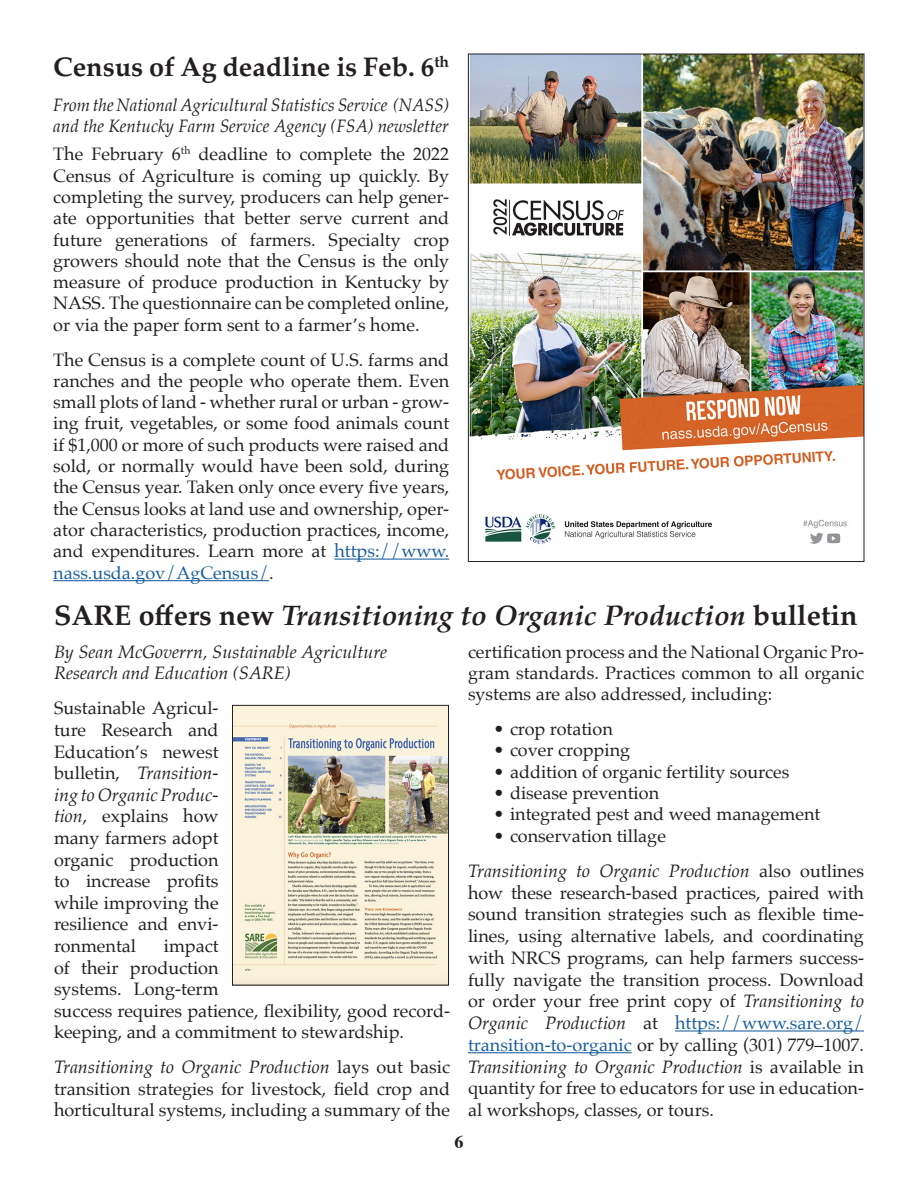
<style>
.page{position:relative;width:918px;height:1188px;background:#fff}
.page>*{position:absolute;margin:0;border:0;box-sizing:border-box;transform-origin:0 0}
.t1{font:italic 700 28.5px "Palatino";color:#231f20}
.t2{font:700 27px "Palatino";color:#231f20}
.t3{font:18px/21.3px "Palatino";color:#231f20;text-align:justify}
.t4{font:italic 18px/21.3px "Palatino";color:#231f20;scale:.95 1}
.t5{font:italic 18px/21.6px "Palatino";color:#231f20}
.t6{font:700 18px "Times";color:#231f20}
.s1{color:#175d9e}
.s2{font-style:normal}
.s3{font-style:italic}
</style>
<div class="page">
<hr style="left:675px;top:1030px;width:189px;height:2px;background:#175d9e">
<hr style="left:468px;top:1052px;width:164px;height:1px;background:#175d9e">
<img style="left:234px;top:707px;width:213px;height:276px">
<div style="left:232px;top:705px;width:217px;height:280px;border:1px solid #231f20"></div>
<img style="left:470px;top:56px;width:392px;height:488px">
<hr style="left:334px;top:559px;width:115px;height:1px;background:#175d9e">
<hr style="left:53px;top:580px;width:216px;height:1px;background:#175d9e">
<p class="t2" style="left:53px;top:44px;width:398px">Census of Ag deadline is Feb. 6<sup>th</sup></p>
<p class="t4" style="left:53px;top:94px;width:418px">From the National Agricultural Statistics Service (NASS) and the Kentucky Farm Service Agency (FSA) newsletter</p>
<p class="t3" style="left:53px;top:143px;width:398px">The February 6<sup>th</sup> deadline to complete the 2022<br>Census of Agriculture is coming up quickly. By completing the survey, producers can help gener&shy;ate opportunities that better serve current and future generations of farmers. Specialty crop growers should note that the Census is the only measure of produce production in Kentucky by NASS. The questionnaire can be completed online, or via the paper form sent to a farmer’s home.</p>
<p class="t3" style="left:53px;top:349px;width:398px">The Census is a complete count of U.S. farms and ranches and the people who operate them. Even small plots of land - whether rural or urban - grow&shy;ing fruit, vegetables, or some food animals count if $1,000 or more of such products were raised and sold, or normally would have been sold, during the Census year. Taken only once every five years, the Census looks at land use and ownership, oper&shy;ator characteristics, production practices, income, and expenditures. Learn more at <span class="s1">https://www. nass.usda.gov/AgCensus/</span>.</p>
<p class="t1" style="left:54px;top:592px;width:805px"><span class="s2">SARE offers new</span> Transitioning to Organic Production <span class="s2">bulletin</span></p>
<p class="t5" style="left:54px;top:641px;width:335px">By Sean McGoverrn, Sustainable Agriculture<br>Research and Education (SARE)</p>
<p class="t3" style="left:54px;top:697px;width:166px">Sustainable Agricul&shy;ture Research and Education’s newest bulletin, <span class="s3">Transition&shy;ing to Organic Produc&shy;tion</span>, explains how many farmers adopt organic production to increase profits while improving the resilience and envi&shy;ronmental</p>
<p class="t3" style="left:54px;top:935px;width:397px;text-align:left;text-indent:110px">impact<br>of their production<br>systems. Long-term<br>success requires patience, flexibility, good record&shy;keeping, and a commitment to stewardship.</p>
<p class="t3" style="left:54px;top:1056px;width:398px"><span class="s3">Transitioning to Organic Production</span> lays out basic transition strategies for livestock, field crop and horticultural systems, including a summary of the</p>
<p class="t3" style="left:468px;top:641px;width:398px">certification process and the National Organic Pro&shy;gram standards. Practices common to all organic systems are also addressed, including:</p>
<p class="t3" style="left:494px;top:718px;width:121px">• crop rotation</p>
<p class="t3" style="left:494px;top:740px;width:138px">• cover cropping</p>
<p class="t3" style="left:494px;top:761px;width:297px">• addition of organic fertility sources</p>
<p class="t3" style="left:494px;top:782px;width:167px">• disease prevention</p>
<p class="t3" style="left:494px;top:804px;width:328px">• integrated pest and weed management</p>
<p class="t3" style="left:494px;top:825px;width:174px">• conservation tillage</p>
<p class="t3" style="left:468px;top:860px;width:398px;line-height:21.8px"><span class="s3">Transitioning to Organic Production</span> also outlines how these research-based practices, paired with sound transition strategies such as flexible time&shy;lines, using alternative labels, and coordinating with NRCS programs, can help farmers success&shy;fully navigate the transition process. Download or order your free print copy of <span class="s3">Transitioning to Organic Production</span> at <span class="s1">https://www.sare.org/ transition-to-organic</span> or by calling (301) 779–1007.<br><span class="s3">Transitioning to Organic Production</span> is available in quantity for free to educators for use in education&shy;al workshops, classes, or tours.</p>
<p class="t6" style="left:454px;top:1124px;width:10px">6</p>
</div>
